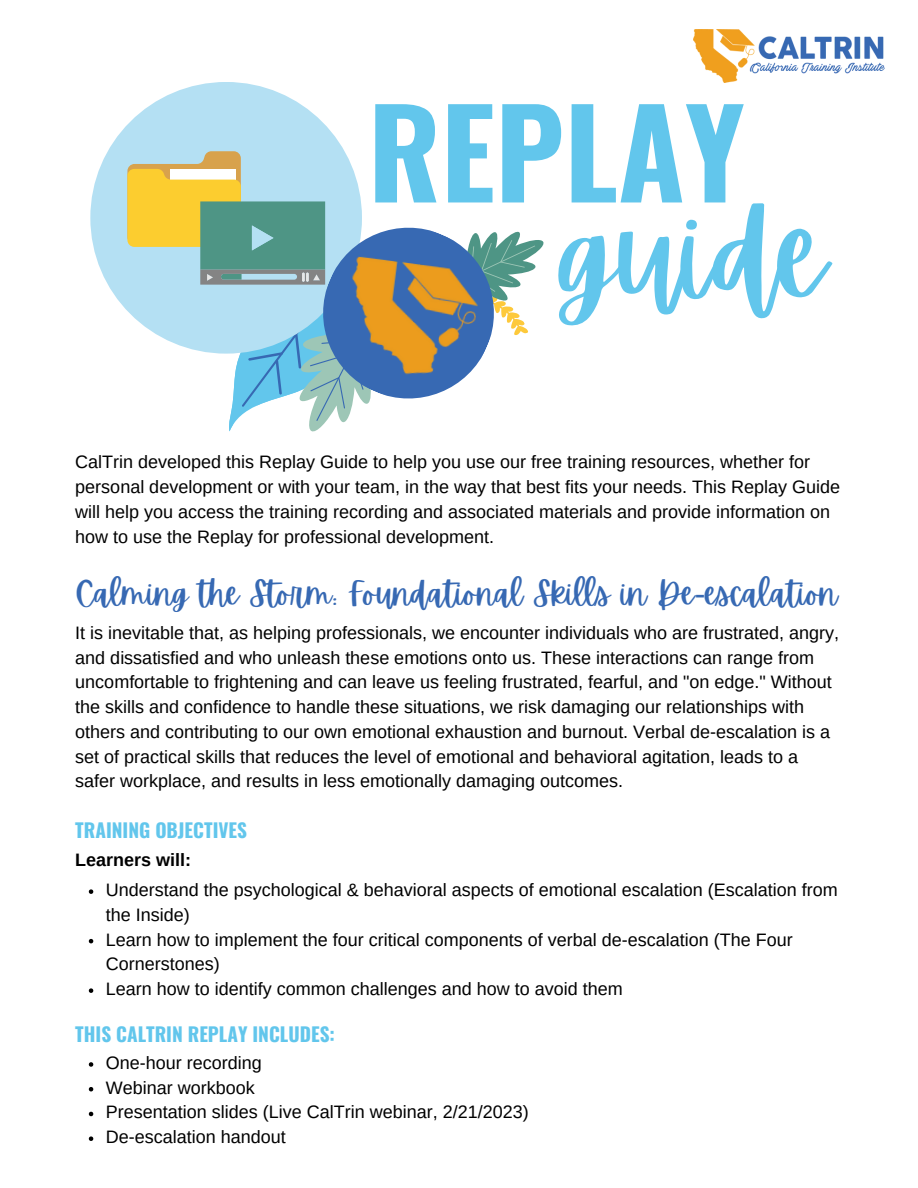
<style>
.page{position:relative;width:918px;height:1188px;background:#fff}
.page>*{position:absolute;margin:0;border:0;box-sizing:border-box;transform-origin:0 0}
.t1{font:124.8px "Apricots";color:#62c6ec}
.t2{font:700 121.35px "Oswald";color:#62c6ec}
.t3{font:33px "Apricots";color:#3769b3}
.t4{font:700 19.2px "Oswald";color:#62c6ec}
.t5{font:18px/24.8px "Arimo";color:#000}
.t6{font:700 18px "Arimo";color:#000}
.s1{font-family:"Noto Sans"}
</style>
<div class="page">
<div style="left:90px;top:82px;width:272px;height:272px;background:#b4e0f3;border-radius:50%"></div>
<svg style="left:127px;top:151px;width:417px;height:281px"></svg>
<img style="left:339px;top:244px;width:148px;height:148px">
<img style="left:693px;top:30px;width:192px;height:53px">
<svg style="left:89px;top:889px;width:4px;height:5px"></svg>
<svg style="left:89px;top:939px;width:4px;height:4px"></svg>
<svg style="left:89px;top:988px;width:4px;height:5px"></svg>
<svg style="left:89px;top:1062px;width:4px;height:5px"></svg>
<svg style="left:89px;top:1087px;width:4px;height:4px"></svg>
<svg style="left:89px;top:1112px;width:4px;height:4px"></svg>
<svg style="left:89px;top:1136px;width:4px;height:5px"></svg>
<p class="t2" style="left:368px;top:58px;width:378px">REPLAY</p>
<p class="t1" style="left:560px;top:183px;width:267px">guide</p>
<p class="t5" style="left:75px;top:450px;width:766px">CalTrin developed this Replay Guide to help you use our free training resources, whether for personal development or with your team, in the way that best fits your needs. This Replay Guide will help you access the training recording and associated materials and provide information on how to use the Replay for professional development.</p>
<p class="t3" style="left:75px;top:574px;width:764px">Calming the Storm: Foundational Skills in De<span class="s1">-</span>escalation</p>
<p class="t5" style="left:75px;top:620px;width:765px">It is inevitable that, as helping professionals, we encounter individuals who are frustrated, angry, and dissatisfied and who unleash these emotions onto us. These interactions can range from uncomfortable to frightening and can leave us feeling frustrated, fearful, and "on edge." Without the skills and confidence to handle these situations, we risk damaging our relationships with others and contributing to our own emotional exhaustion and burnout. Verbal de-escalation is a set of practical skills that reduces the level of emotional and behavioral agitation, leads to a safer workplace, and results in less emotionally damaging outcomes.</p>
<p class="t4" style="left:75px;top:815px;width:173px">TRAINING OBJECTIVES</p>
<p class="t6" style="left:75px;top:850px;width:117px">Learners will:</p>
<p class="t5" style="left:106px;top:878px;width:733px">Understand the psychological &amp; behavioral aspects of emotional escalation (Escalation from the Inside)</p>
<p class="t5" style="left:106px;top:927px;width:688px">Learn how to implement the four critical components of verbal de-escalation (The Four<br>Cornerstones)</p>
<p class="t5" style="left:106px;top:977px;width:518px">Learn how to identify common challenges and how to avoid them</p>
<p class="t4" style="left:75px;top:1019px;width:261px">THIS CALTRIN REPLAY INCLUDES:</p>
<p class="t5" style="left:106px;top:1050px;width:158px">One-hour recording</p>
<p class="t5" style="left:106px;top:1075px;width:151px">Webinar workbook</p>
<p class="t5" style="left:106px;top:1100px;width:424px">Presentation slides (Live CalTrin webinar, 2/21/2023)</p>
<p class="t5" style="left:106px;top:1125px;width:182px">De-escalation handout</p>
</div>
